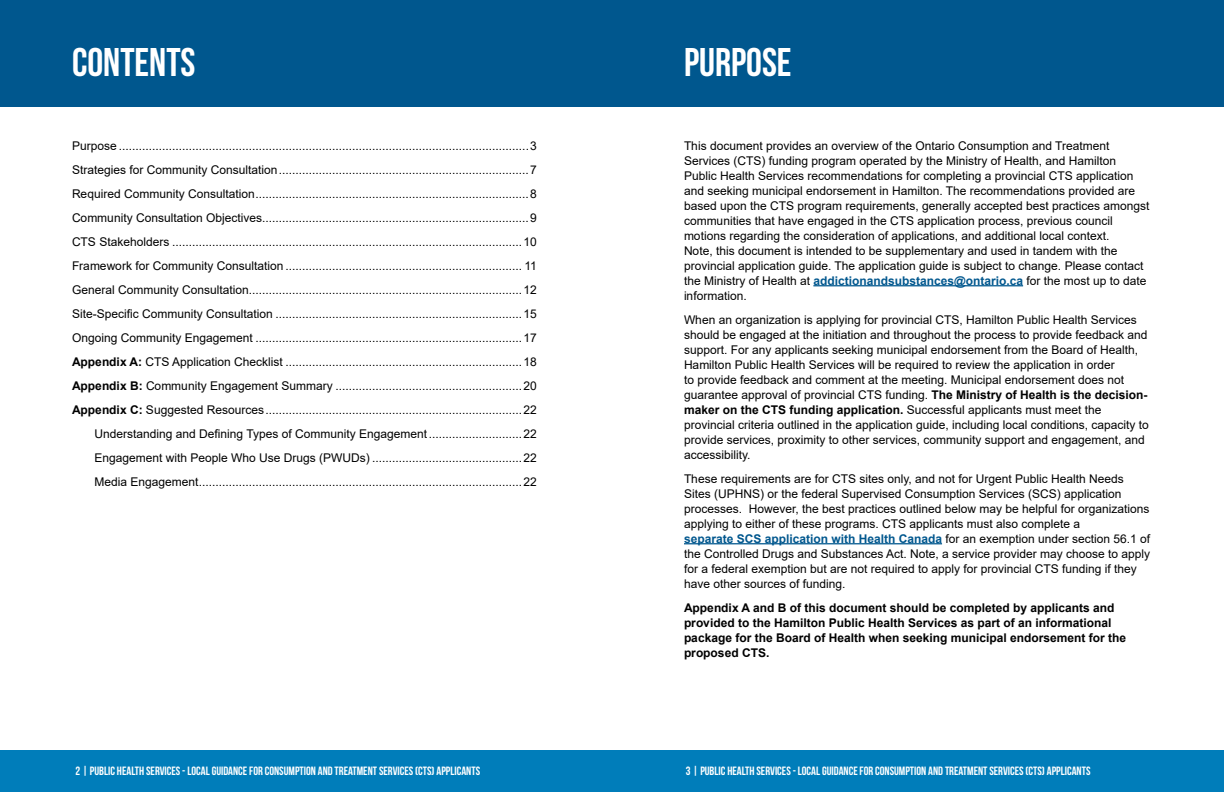
<style>
.page{position:relative;width:1224px;height:792px;background:#fff}
.page>*{position:absolute;margin:0;border:0;box-sizing:border-box;transform-origin:0 0}
.t1{font:40px "Bebas Neue";color:#fff}
.t2{font:12px/15px "Arial";color:#000}
.t3{font:12px "Bebas Neue";color:#fff}
.t4{font:700 12px/15px "Arial";color:#000}
.s1{font-weight:700}
.s2{font-weight:700;color:#00578e}
</style>
<div class="page">
<div style="left:0;top:750px;width:1224px;height:42px;background:#007dba"></div>
<div style="left:1px;top:0;width:1223px;height:107px;background:#00578e"></div>
<hr style="left:813px;top:285px;width:210px;height:1px;background:#00578e">
<hr style="left:684px;top:543px;width:258px;height:1px;background:#00578e">
<h1 class="t1" style="left:72px;top:40px;width:125px">CONTENTS</h1>
<p class="t2" style="left:72px;top:133px;width:466px;line-height:24px;text-align:right">Purpose ...........................................................................................................................3<br>Strategies for Community Consultation...........................................................................7<br>Required Community Consultation..................................................................................8<br>Community Consultation Objectives................................................................................9<br>CTS Stakeholders .........................................................................................................10<br>Framework for Community Consultation ....................................................................... 11<br>General Community Consultation..................................................................................12<br>Site-Specific Community Consultation ..........................................................................15<br>Ongoing Community Engagement ................................................................................17<br><span class="s1">Appendix A:</span> CTS Application Checklist .......................................................................18<br><span class="s1">Appendix B:</span> Community Engagement Summary ........................................................20<br><span class="s1">Appendix C:</span> Suggested Resources.............................................................................22<br>Understanding and Defining Types of Community Engagement............................22<br>Engagement with People Who Use Drugs (PWUDs) .............................................22<br>Media Engagement.................................................................................................22</p>
<h1 class="t1" style="left:684px;top:40px;width:109px">PURPOSE</h1>
<p class="t2" style="left:684px;top:138px;width:467px">This document provides an overview of the Ontario Consumption and Treatment Services (CTS) funding program operated by the Ministry of Health, and Hamilton Public Health Services recommendations for completing a provincial CTS application and seeking municipal endorsement in Hamilton. The recommendations provided are based upon the CTS program requirements, generally accepted best practices amongst communities that have engaged in the CTS application process, previous council motions regarding the consideration of applications, and additional local context.<br>Note, this document is intended to be supplementary and used in tandem with the provincial application guide. The application guide is subject to change. Please contact the Ministry of Health at <span class="s2">addictionandsubstances@ontario.ca</span> for the most up to date information.</p>
<p class="t2" style="left:684px;top:312px;width:466px">When an organization is applying for provincial CTS, Hamilton Public Health Services should be engaged at the initiation and throughout the process to provide feedback and support. For any applicants seeking municipal endorsement from the Board of Health, Hamilton Public Health Services will be required to review the application in order<br>to provide feedback and comment at the meeting. Municipal endorsement does not guarantee approval of provincial CTS funding. <span class="s1">The Ministry of Health is the decision&shy;maker on the CTS funding application.</span> Successful applicants must meet the provincial criteria outlined in the application guide, including local conditions, capacity to provide services, proximity to other services, community support and engagement, and accessibility.</p>
<p class="t2" style="left:684px;top:471px;width:468px">These requirements are for CTS sites only, and not for Urgent Public Health Needs Sites (UPHNS) or the federal Supervised Consumption Services (SCS) application processes. However, the best practices outlined below may be helpful for organizations applying to either of these programs. CTS applicants must also complete a<br><span class="s2">separate SCS application with Health Canada</span> for an exemption under section 56.1 of the Controlled Drugs and Substances Act. Note, a service provider may choose to apply for a federal exemption but are not required to apply for provincial CTS funding if they have other sources of funding.</p>
<p class="t4" style="left:684px;top:600px;width:444px">Appendix A and B of this document should be completed by applicants and provided to the Hamilton Public Health Services as part of an informational package for the Board of Health when seeking municipal endorsement for the proposed CTS.</p>
<p class="t3" style="left:71px;top:764px;width:298px">2 | PUBLIC HEALTH SERVICES INDIGENOUS HEALTH STRATEGY 2022 I TERM PORT</p>
<p class="t3" style="left:75px;top:765px;width:406px">2 | PUBLIC HEALTH SERVICES - LOCAL GUIDANCE FOR CONSUMPTION AND TREATMENT SERVICES (CTS) APPLICANTS</p>
<p class="t3" style="left:686px;top:765px;width:406px">3 | PUBLIC HEALTH SERVICES - LOCAL GUIDANCE FOR CONSUMPTION AND TREATMENT SERVICES (CTS) APPLICANTS</p>
</div>
